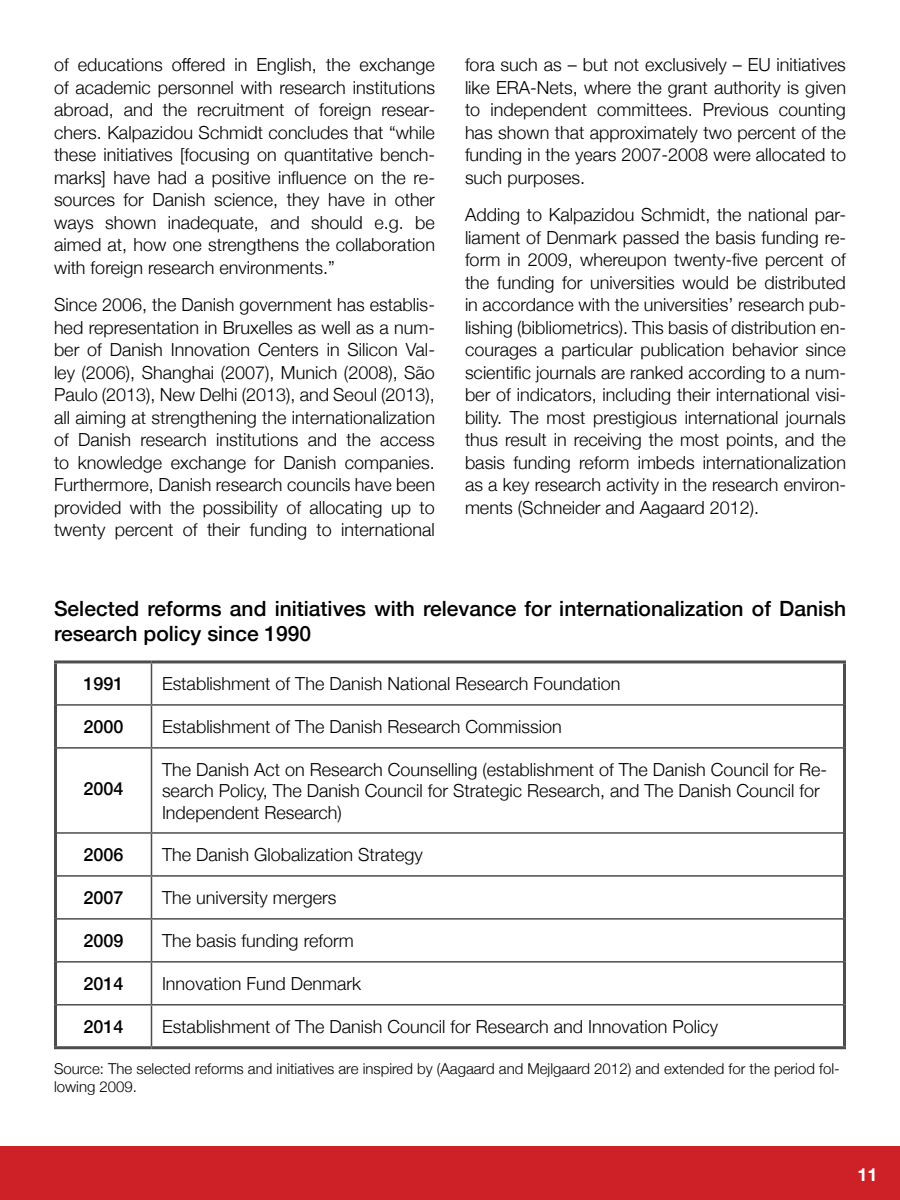
<style>
.page{position:relative;width:900px;height:1200px;background:#fff}
.page>*{position:absolute;margin:0;border:0;box-sizing:border-box;transform-origin:0 0}
.t1{font:500 21px/25.5px "Helvetica Neue";color:#000}
.Brødtekst{font:300 18px/22.5px "Helvetica Neue";color:#000;text-align:justify}
.t2{font:500 18px "Helvetica Neue";color:#000}
.t3{font:700 18px "Helvetica Neue";color:#fff}
.t4{font:300 15px/18px "Helvetica Neue";color:#000}
</style>
<div class="page">
<div style="left:0;top:1146px;width:900px;height:54px;background:#ce2027"></div>
<hr style="left:54px;top:660px;width:98px;height:3px;background:#4d4d4d">
<hr style="left:54px;top:663px;width:3px;height:42px;background:#4d4d4d">
<hr style="left:152px;top:660px;width:694px;height:3px;background:#4d4d4d">
<hr style="left:843px;top:663px;width:3px;height:42px;background:#4d4d4d">
<hr style="left:54px;top:705px;width:3px;height:43px;background:#4d4d4d">
<hr style="left:843px;top:705px;width:3px;height:43px;background:#4d4d4d">
<hr style="left:54px;top:748px;width:3px;height:85px;background:#4d4d4d">
<hr style="left:843px;top:748px;width:3px;height:85px;background:#4d4d4d">
<hr style="left:54px;top:833px;width:3px;height:43px;background:#4d4d4d">
<hr style="left:843px;top:833px;width:3px;height:43px;background:#4d4d4d">
<hr style="left:54px;top:876px;width:3px;height:43px;background:#4d4d4d">
<hr style="left:843px;top:876px;width:3px;height:43px;background:#4d4d4d">
<hr style="left:54px;top:919px;width:3px;height:43px;background:#4d4d4d">
<hr style="left:843px;top:919px;width:3px;height:43px;background:#4d4d4d">
<hr style="left:54px;top:962px;width:3px;height:43px;background:#4d4d4d">
<hr style="left:843px;top:962px;width:3px;height:43px;background:#4d4d4d">
<hr style="left:54px;top:1005px;width:3px;height:41px;background:#4d4d4d">
<hr style="left:843px;top:1005px;width:3px;height:41px;background:#4d4d4d">
<hr style="left:54px;top:1046px;width:98px;height:3px;background:#4d4d4d">
<hr style="left:152px;top:1046px;width:694px;height:3px;background:#4d4d4d">
<hr style="left:151px;top:663px;width:1px;height:41px;background:#4d4d4d">
<hr style="left:57px;top:704px;width:95px;height:2px;background:#4d4d4d">
<hr style="left:152px;top:704px;width:691px;height:2px;background:#4d4d4d">
<hr style="left:151px;top:706px;width:1px;height:41px;background:#4d4d4d">
<hr style="left:57px;top:747px;width:95px;height:2px;background:#4d4d4d">
<hr style="left:152px;top:747px;width:691px;height:2px;background:#4d4d4d">
<hr style="left:151px;top:749px;width:1px;height:83px;background:#4d4d4d">
<hr style="left:57px;top:832px;width:95px;height:2px;background:#4d4d4d">
<hr style="left:152px;top:832px;width:691px;height:2px;background:#4d4d4d">
<hr style="left:151px;top:834px;width:1px;height:41px;background:#4d4d4d">
<hr style="left:57px;top:875px;width:95px;height:2px;background:#4d4d4d">
<hr style="left:152px;top:875px;width:691px;height:2px;background:#4d4d4d">
<hr style="left:151px;top:877px;width:1px;height:41px;background:#4d4d4d">
<hr style="left:57px;top:918px;width:95px;height:2px;background:#4d4d4d">
<hr style="left:152px;top:918px;width:691px;height:2px;background:#4d4d4d">
<hr style="left:151px;top:920px;width:1px;height:41px;background:#4d4d4d">
<hr style="left:57px;top:961px;width:95px;height:2px;background:#4d4d4d">
<hr style="left:152px;top:961px;width:691px;height:2px;background:#4d4d4d">
<hr style="left:151px;top:963px;width:1px;height:41px;background:#4d4d4d">
<hr style="left:57px;top:1004px;width:95px;height:2px;background:#4d4d4d">
<hr style="left:152px;top:1004px;width:691px;height:2px;background:#4d4d4d">
<hr style="left:151px;top:1006px;width:1px;height:40px;background:#4d4d4d">
<p class="Brødtekst" style="left:54px;top:52px;width:383px">of educations offered in English, the exchange of academic personnel with research institutions abroad, and the recruitment of foreign resear&shy;chers. Kalpazidou Schmidt concludes that “while these initiatives [focusing on quantitative bench&shy;marks] have had a positive influence on the re&shy;sources for Danish science, they have in other ways shown inadequate, and should e.g. be aimed at, how one strengthens the collaboration with foreign research environments.”</p>
<p class="Brødtekst" style="left:54px;top:292px;width:383px">Since 2006, the Danish government has establis&shy;hed representation in Bruxelles as well as a num&shy;ber of Danish Innovation Centers in Silicon Val&shy;ley (2006), Shanghai (2007), Munich (2008), São Paulo (2013), New Delhi (2013), and Seoul (2013), all aiming at strengthening the internationalization of Danish research institutions and the access to knowledge exchange for Danish companies.<br>Furthermore, Danish research councils have been provided with the possibility of allocating up to twenty percent of their funding to international</p>
<p class="Brødtekst" style="left:465px;top:52px;width:383px">fora such as – but not exclusively – EU initiatives like ERA-Nets, where the grant authority is given to independent committees. Previous counting has shown that approximately two percent of the funding in the years 2007-2008 were allocated to such purposes.</p>
<p class="Brødtekst" style="left:465px;top:202px;width:383px">Adding to Kalpazidou Schmidt, the national par&shy;liament of Denmark passed the basis funding re&shy;form in 2009, whereupon twenty-five percent of the funding for universities would be distributed in accordance with the universities’ research pub&shy;lishing (bibliometrics). This basis of distribution en&shy;courages a particular publication behavior since scientific journals are ranked according to a num&shy;ber of indicators, including their international visi&shy;bility. The most prestigious international journals thus result in receiving the most points, and the basis funding reform imbeds internationalization as a key research activity in the research environ&shy;ments (Schneider and Aagaard 2012).</p>
<p class="t1" style="left:54px;top:594px;width:794px">Selected reforms and initiatives with relevance for internationalization of Danish research policy since 1990</p>
<p class="t2" style="left:83px;top:669px;width:42px">1991</p>
<p class="Brødtekst" style="left:162px;top:671px;width:460px">Establishment of The Danish National Research Foundation</p>
<p class="t2" style="left:83px;top:712px;width:42px">2000</p>
<p class="Brødtekst" style="left:162px;top:714px;width:401px">Establishment of The Danish Research Commission</p>
<p class="t2" style="left:83px;top:775px;width:42px">2004</p>
<p class="Brødtekst" style="left:162px;top:757px;width:667px;line-height:21.6px;text-align:left">The Danish Act on Research Counselling (establishment of The Danish Council for Re&shy;search Policy, The Danish Council for Strategic Research, and The Danish Council for<br>Independent Research)</p>
<p class="t2" style="left:83px;top:840px;width:42px">2006</p>
<p class="Brødtekst" style="left:162px;top:842px;width:262px">The Danish Globalization Strategy</p>
<p class="t2" style="left:83px;top:883px;width:42px">2007</p>
<p class="Brødtekst" style="left:162px;top:885px;width:176px">The university mergers</p>
<p class="t2" style="left:83px;top:926px;width:42px">2009</p>
<p class="Brødtekst" style="left:162px;top:928px;width:193px">The basis funding reform</p>
<p class="t2" style="left:83px;top:969px;width:42px">2014</p>
<p class="Brødtekst" style="left:162px;top:971px;width:201px">Innovation Fund Denmark</p>
<p class="t2" style="left:83px;top:1012px;width:42px">2014</p>
<p class="Brødtekst" style="left:162px;top:1014px;width:558px">Establishment of The Danish Council for Research and Innovation Policy</p>
<p class="t4" style="left:54px;top:1058px;width:787px">Source: The selected reforms and initiatives are inspired by (Aagaard and Mejlgaard 2012) and extended for the period fol&shy;lowing 2009.</p>
<p class="t3" style="left:857px;top:1160px;width:22px">11</p>
</div>
